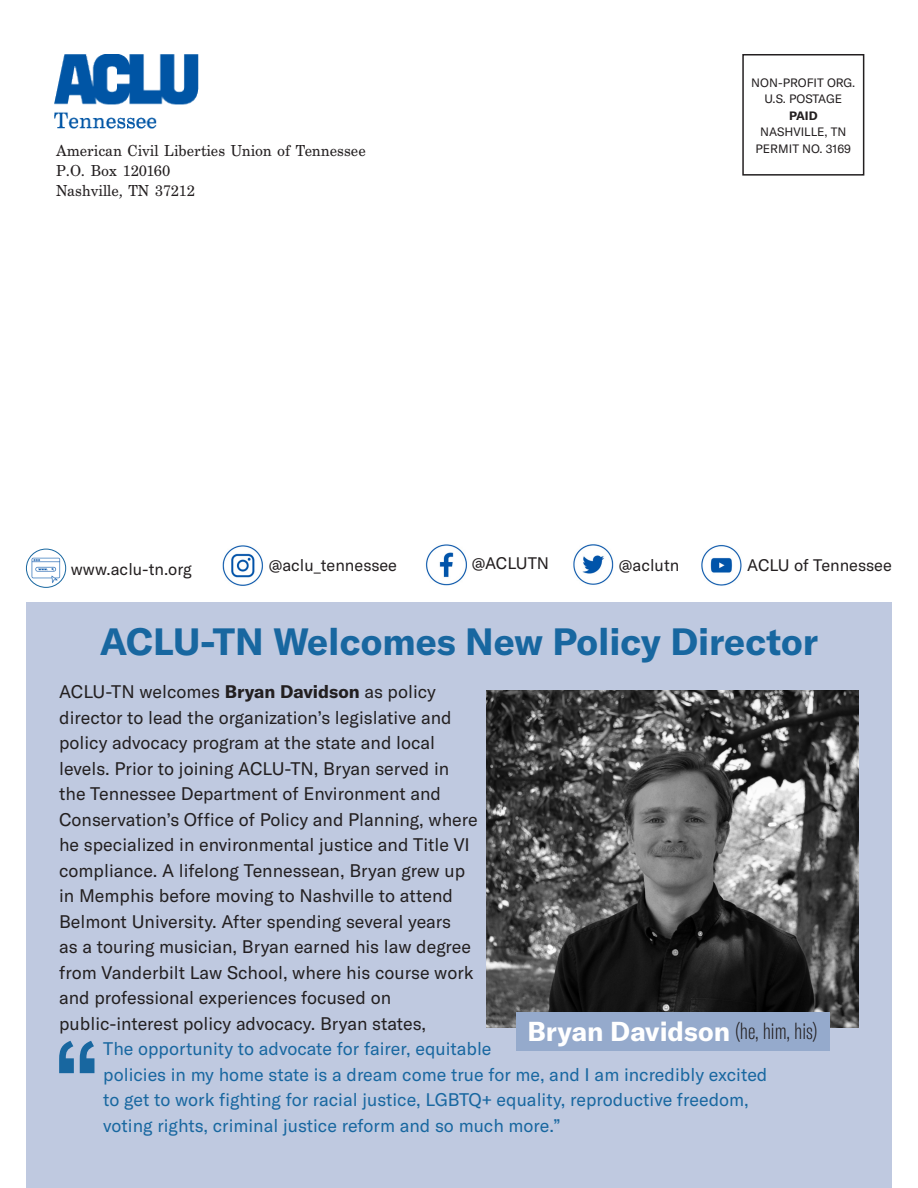
<style>
.page{position:relative;width:918px;height:1188px;background:#fff}
.page>*{position:absolute;margin:0;border:0;box-sizing:border-box;transform-origin:0 0}
.t1{font:125.7px "GT America";color:#1867a0}
.t2{font:700 37.5px "GT America";color:#1867a0}
.t3{font:700 27px "GT America";color:#fff}
.t4{font:100 extra-condensed 22.5px "GT America";color:#231f20}
.t5{font:18px/25.5px "GT America";color:#231f20}
.t6{font:18px/25.5px "GT America";color:#1867a0}
.t7{font:16.5px "Century Schoolbook FS";color:#231f20}
.t8{font:16.5px "GT America";color:#231f20}
.t9{font:12px "GT America";color:#231f20}
.t10{font:700 12px "GT America";color:#231f20}
.s1{font-weight:700}
</style>
<div class="page">
<img style="left:222px;top:545px;width:41px;height:41px">
<img style="left:573px;top:544px;width:41px;height:41px">
<img style="left:425px;top:544px;width:42px;height:42px">
<img style="left:701px;top:545px;width:41px;height:41px">
<img style="left:28px;top:553px;width:36px;height:30px">
<div style="left:26px;top:549px;width:40px;height:39px;border:1px solid #1867a0;border-radius:50%"></div>
<div style="left:742px;top:54px;width:122px;height:122px;border:2px solid #231f20"></div>
<img style="left:54px;top:54px;width:145px;height:75px">
<div style="left:26px;top:602px;width:866px;height:586px;background:#bfc9e0"></div>
<img style="left:486px;top:690px;width:373px;height:337px">
<div style="left:516px;top:1012px;width:313px;height:39px;background:#95aacc"></div>
<p class="t9" style="left:751px;top:75px;width:106px">NON-PROFIT ORG.</p>
<p class="t9" style="left:765px;top:92px;width:79px">U.S. POSTAGE</p>
<p class="t10" style="left:789px;top:108px;width:30px">PAID</p>
<p class="t9" style="left:760px;top:125px;width:88px">NASHVILLE, TN</p>
<p class="t7" style="left:56px;top:141px;width:311px">American Civil Liberties Union of Tennessee</p>
<p class="t9" style="left:756px;top:141px;width:97px">PERMIT NO. 3169</p>
<p class="t7" style="left:56px;top:161px;width:116px">P.O. Box 120160</p>
<p class="t7" style="left:56px;top:181px;width:140px">Nashville, TN 37212</p>
<p class="t8" style="left:71px;top:559px;width:123px">www.aclu-tn.org</p>
<p class="t8" style="left:269px;top:556px;width:130px">@aclu_tennessee</p>
<p class="t8" style="left:472px;top:553px;width:79px">@ACLUTN</p>
<p class="t8" style="left:619px;top:556px;width:62px">@aclutn</p>
<p class="t8" style="left:747px;top:556px;width:146px">ACLU of Tennessee</p>
<p class="t2" style="left:100px;top:619px;width:720px">ACLU-TN Welcomes New Policy Director</p>
<p class="t5" style="left:59px;top:679px;width:420px">ACLU-TN welcomes <span class="s1">Bryan Davidson</span> as policy director to lead the organization’s legislative and policy advocacy program at the state and local levels. Prior to joining ACLU-TN, Bryan served in the Tennessee Department of Environment and Conservation’s Office of Policy and Planning, where he specialized in environmental justice and Title VI compliance. A lifelong Tennessean, Bryan grew up in Memphis before moving to Nashville to attend Belmont University. After spending several years<br>as a touring musician, Bryan earned his law degree from Vanderbilt Law School, where his course work and professional experiences focused on</p>
<p class="t5" style="left:59px;top:1011px;width:368px">public-interest policy advocacy. Bryan states,</p>
<p class="t1" style="left:50px;top:1013px;width:54px">“</p>
<p class="t6" style="left:103px;top:1036px;width:666px">The opportunity to advocate for fairer, equitable<br>policies in my home state is a dream come true for me, and I am incredibly excited to get to work fighting for racial justice, LGBTQ+ equality, reproductive freedom, voting rights, criminal justice reform and so much more.”</p>
<p class="t3" style="left:527px;top:1015px;width:204px">Bryan Davidson</p>
<p class="t4" style="left:735px;top:1019px;width:84px">(he, him, his)</p>
</div>
